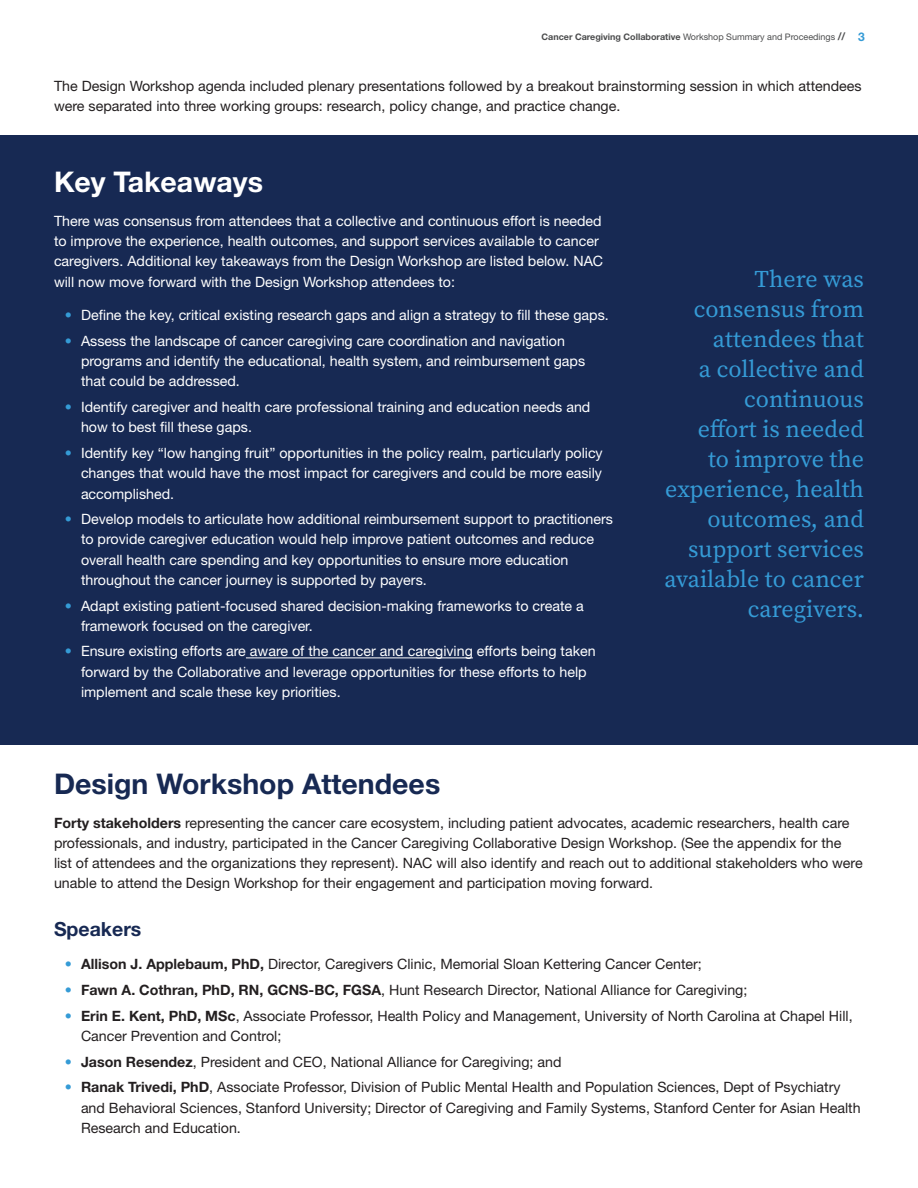
<style>
.page{position:relative;width:918px;height:1188px;background:#fff}
.page>*{position:absolute;margin:0;border:0;box-sizing:border-box;transform-origin:0 0}
.Headline_level_1{font:700 28.5px "Helvetica Neue LT Std";color:#172953}
.Headline_level_1-2{font:700 28.5px "Helvetica Neue LT Std";color:#fff}
.Pull_Quote{font:24px/30px "Source Serif Pro";color:#359bd6;text-align:right}
.Subhead_level_1{font:700 19.5px "Helvetica Neue LT Std";color:#172953}
.Body_Copy_Main{font:14.25px/20.2px "Helvetica Neue LT Std";color:#fff}
.Body_Copy_Main-2{font:14.25px/20.2px "Helvetica Neue LT Std";color:#231f20}
.t1{font:700 9px "Helvetica Neue LT Std";color:#4b4c4d}
.s1{font-weight:400}
.s2{font-size:10.5px}
.s3{font-size:12px;color:#359bd6}
.s4{color:#359bd6}
.s5{font-weight:700}
</style>
<div class="page">
<div style="left:0;top:135px;width:918px;height:609px;background:#172953"></div>
<hr style="left:246px;top:658px;width:227px;height:1px;background:#fff">
<p class="t1" style="left:542px;top:31px;width:325px">Cancer Caregiving Collaborative <span class="s1">Workshop Summary and Proceedings</span> <span class="s2">//</span> <span class="s3">3</span></p>
<p class="Body_Copy_Main-2" style="left:54px;top:76px;width:809px">The Design Workshop agenda included plenary presentations followed by a breakout brainstorming session in which attendees were separated into three working groups: research, policy change, and practice change.</p>
<p class="Headline_level_1-2" style="left:54px;top:164px;width:210px">Key Takeaways</p>
<p class="Body_Copy_Main" style="left:54px;top:210px;width:551px">There was consensus from attendees that a collective and continuous effort is needed to improve the experience, health outcomes, and support services available to cancer caregivers. Additional key takeaways from the Design Workshop are listed below. NAC will now move forward with the Design Workshop attendees to:</p>
<p class="Body_Copy_Main" style="left:65px;top:305px;width:546px"><span class="s4">•</span> Define the key, critical existing research gaps and align a strategy to fill these gaps.</p>
<p class="Body_Copy_Main" style="left:81px;top:331px;width:506px;text-indent:-16px"><span class="s4">•</span> Assess the landscape of cancer caregiving care coordination and navigation programs and identify the educational, health system, and reimbursement gaps that could be addressed.</p>
<p class="Body_Copy_Main" style="left:81px;top:397px;width:511px;text-indent:-16px"><span class="s4">•</span> Identify caregiver and health care professional training and education needs and how to best fill these gaps.</p>
<p class="Body_Copy_Main" style="left:81px;top:443px;width:523px;text-align:justify;text-indent:-16px"><span class="s4">•</span> Identify key “low hanging fruit” opportunities in the policy realm, particularly policy changes that would have the most impact for caregivers and could be more easily accomplished.</p>
<p class="Body_Copy_Main" style="left:81px;top:509px;width:534px;text-indent:-16px"><span class="s4">•</span> Develop models to articulate how additional reimbursement support to practitioners to provide caregiver education would help improve patient outcomes and reduce overall health care spending and key opportunities to ensure more education throughout the cancer journey is supported by payers.</p>
<p class="Body_Copy_Main" style="left:81px;top:595px;width:504px;text-indent:-16px"><span class="s4">•</span> Adapt existing patient-focused shared decision-making frameworks to create a framework focused on the caregiver.</p>
<p class="Body_Copy_Main" style="left:81px;top:641px;width:516px;text-indent:-16px"><span class="s4">•</span> Ensure existing efforts are aware of the cancer and caregiving efforts being taken forward by the Collaborative and leverage opportunities for these efforts to help implement and scale these key priorities.</p>
<p class="Pull_Quote" style="left:664px;top:264px;width:201px">There was consensus from attendees that<br>a collective and continuous<br>effort is needed<br>to improve the experience, health outcomes, and support services available to cancer caregivers.</p>
<p class="Headline_level_1" style="left:54px;top:766px;width:388px">Design Workshop Attendees</p>
<p class="Body_Copy_Main-2" style="left:54px;top:812px;width:810px"><span class="s5">Forty stakeholders</span> representing the cancer care ecosystem, including patient advocates, academic researchers, health care professionals, and industry, participated in the Cancer Caregiving Collaborative Design Workshop. (See the appendix for the list of attendees and the organizations they represent). NAC will also identify and reach out to additional stakeholders who were unable to attend the Design Workshop for their engagement and participation moving forward.</p>
<p class="Subhead_level_1" style="left:54px;top:917px;width:89px">Speakers</p>
<p class="Body_Copy_Main-2" style="left:65px;top:954px;width:639px"><span class="s4">•</span> <span class="s5">Allison J. Applebaum, PhD,</span> Director, Caregivers Clinic, Memorial Sloan Kettering Cancer Center;</p>
<p class="Body_Copy_Main-2" style="left:65px;top:980px;width:684px"><span class="s4">•</span> <span class="s5">Fawn A. Cothran, PhD, RN, GCNS-BC, FGSA</span>, Hunt Research Director, National Alliance for Caregiving;</p>
<p class="Body_Copy_Main-2" style="left:81px;top:1005px;width:773px;text-indent:-16px"><span class="s4">•</span> <span class="s5">Erin E. Kent, PhD, MSc</span>, Associate Professor, Health Policy and Management, University of North Carolina at Chapel Hill,<br>Cancer Prevention and Control;</p>
<p class="Body_Copy_Main-2" style="left:65px;top:1051px;width:498px"><span class="s4">•</span> <span class="s5">Jason Resendez</span>, President and CEO, National Alliance for Caregiving; and</p>
<p class="Body_Copy_Main-2" style="left:81px;top:1077px;width:781px;text-indent:-16px"><span class="s4">•</span> <span class="s5">Ranak Trivedi, PhD</span>, Associate Professor, Division of Public Mental Health and Population Sciences, Dept of Psychiatry and Behavioral Sciences, Stanford University; Director of Caregiving and Family Systems, Stanford Center for Asian Health<br>Research and Education.</p>
</div>
